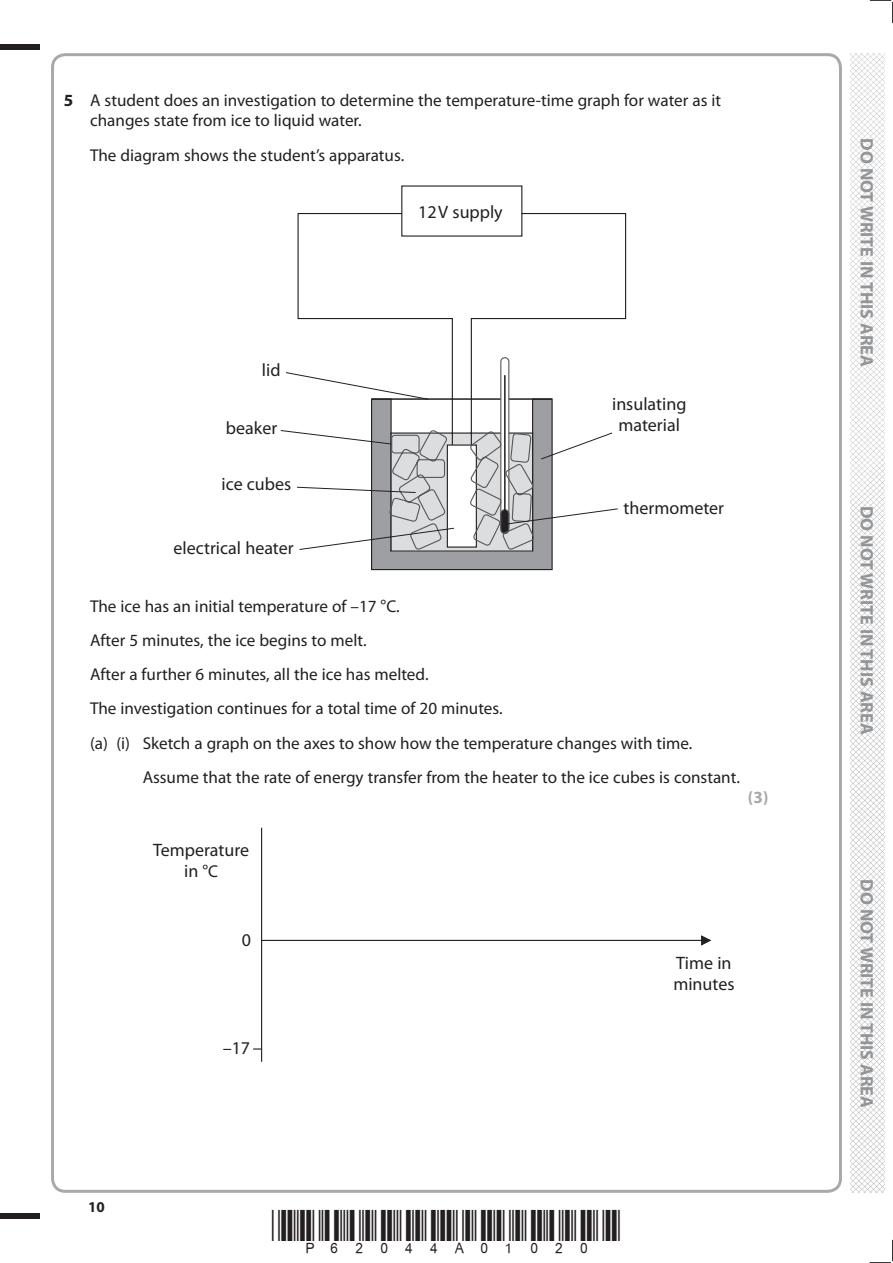
<style>
.page{position:relative;width:893px;height:1263px;background:#fff}
.page>*{position:absolute;margin:0;border:0;box-sizing:border-box;transform-origin:0 0}
.t1{font:18px/21px "Myriad Pro";color:#231f20;text-align:center}
.t2{font:700 18px "Myriad Pro";color:#939598}
.t3{font:17.1px/20px "Myriad Pro";color:#231f20}
.t4{font:700 17.1px "Myriad Pro";color:#a8a9ad}
.t5{font:700 15px "Myriad Pro";color:#231f20}
.s1{font-weight:700}
.s2{font-size:18px}
.s3{font-size:17.1px}
</style>
<div class="page">
<div style="left:0;top:44px;width:40px;height:5px;background:#231f20"></div>
<div style="left:0;top:1214px;width:40px;height:5px;background:#231f20"></div>
<svg style="left:870px;top:0;width:23px;height:23px"></svg>
<svg style="left:870px;top:1240px;width:23px;height:23px"></svg>
<img style="left:850px;top:53px;width:34px;height:1140px">
<svg style="left:297px;top:185px;width:329px;height:187px"></svg>
<div style="left:501px;top:358px;width:8px;height:173px;background:#fff;border-radius:4px"></div>
<div style="left:500px;top:357px;width:9px;height:174px;border:1px solid #57585a;border-radius:4px"></div>
<svg style="left:280px;top:372px;width:338px;height:198px"></svg>
<hr style="left:261px;top:828px;width:1px;height:234px;background:#231f20">
<hr style="left:262px;top:940px;width:448px;height:1px;background:#231f20">
<svg style="left:700px;top:935px;width:11px;height:11px"></svg>
<p class="t3" style="left:90px;top:90px;width:633px;text-indent:-26px"><span class="s1">5</span> A student does an investigation to determine the temperature-time graph for water as it changes state from ice to liquid water.</p>
<p class="t3" style="left:90px;top:145px;width:316px">The diagram shows the student’s apparatus.</p>
<p class="t1" style="left:418px;top:201px;width:86px">12V supply</p>
<p class="t1" style="left:262px;top:359px;width:20px">lid</p>
<p class="t1" style="left:226px;top:417px;width:53px">beaker</p>
<p class="t1" style="left:222px;top:474px;width:71px">ice cubes</p>
<p class="t1" style="left:173px;top:537px;width:122px">electrical heater</p>
<p class="t1" style="left:612px;top:393px;width:76px">insulating material</p>
<p class="t1" style="left:623px;top:497px;width:102px">thermometer</p>
<p class="t3" style="left:90px;top:596px;width:311px">The ice has an initial temperature of –17 <span class="s2">°</span>C.</p>
<p class="t3" style="left:90px;top:630px;width:278px">After 5 minutes, the ice begins to melt.</p>
<p class="t3" style="left:90px;top:664px;width:340px">After a further 6 minutes, all the ice has melted.</p>
<p class="t3" style="left:90px;top:698px;width:414px">The investigation continues for a total time of 20 minutes.</p>
<p class="t3" style="left:90px;top:733px;width:604px">(a) (i) Sketch a graph on the axes to show how the temperature changes with time.</p>
<p class="t3" style="left:143px;top:767px;width:599px">Assume that the rate of energy transfer from the heater to the ice cubes is constant.</p>
<p class="t4" style="left:748px;top:786px;width:22px">(3)</p>
<p class="t1" style="left:153px;top:839px;width:97px">Temperature in °<span class="s3">C</span></p>
<p class="t1" style="left:242px;top:929px;width:11px">0</p>
<p class="t1" style="left:223px;top:1037px;width:29px">–17</p>
<p class="t1" style="left:673px;top:952px;width:63px;text-align:left">Time in minutes</p>
<p class="t5" style="left:88px;top:1197px;width:18px">10</p>
<p class="t2" style="left:878px;top:138px;width:230px;rotate:90deg">DO NOT WRITE IN THIS AREA</p>
<p class="t2" style="left:878px;top:506px;width:230px;rotate:90deg">DO NOT WRITE IN THIS AREA</p>
<p class="t2" style="left:878px;top:879px;width:230px;rotate:90deg">DO NOT WRITE IN THIS AREA</p>
</div>
